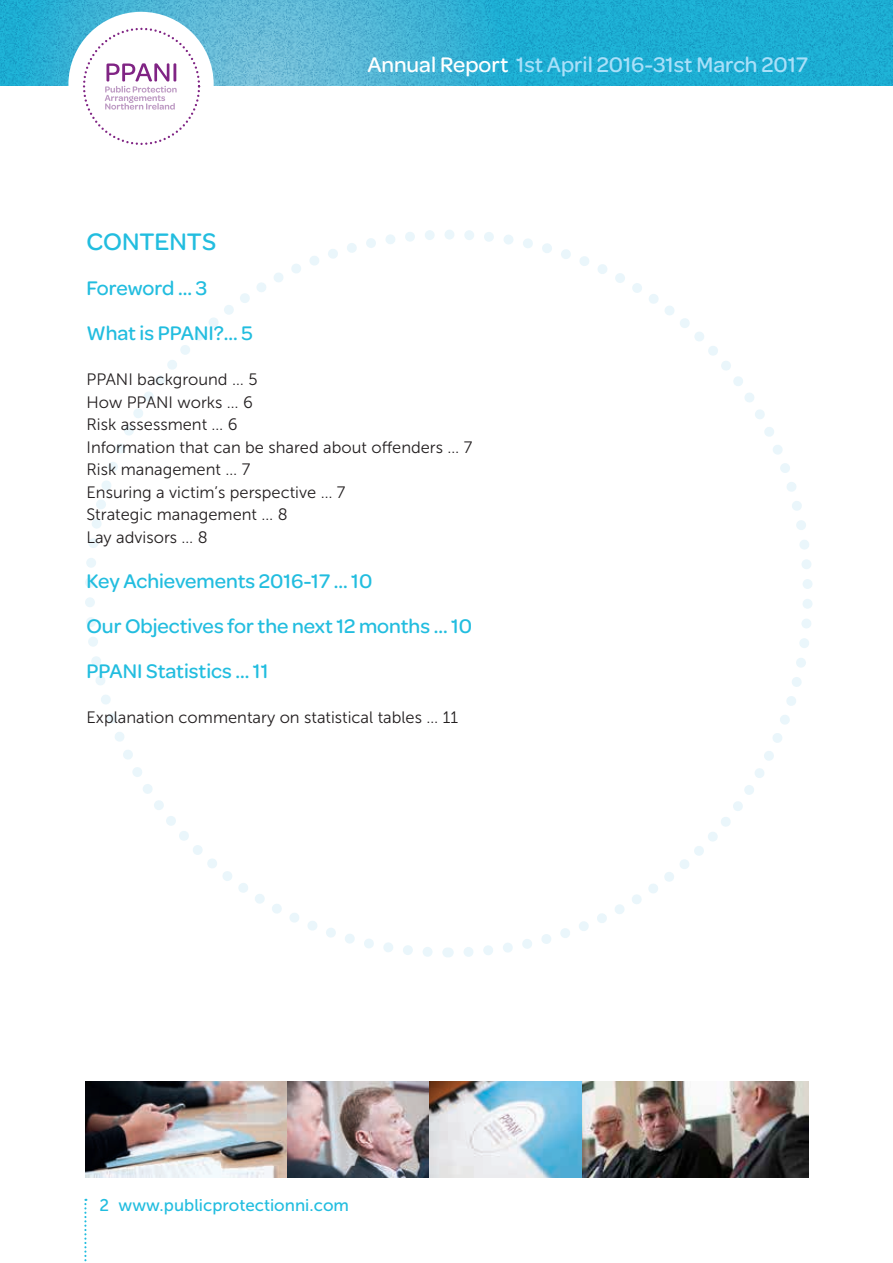
<style>
.page{position:relative;width:893px;height:1263px;background:#fff}
.page>*{position:absolute;margin:0;border:0;box-sizing:border-box;transform-origin:0 0}
.H_Heading{font:500 25.5px "Omnes";color:#22bddf}
.t1{font:500 22.5px "Omnes";color:#aae0f9}
.P_subhead{font:500 21px "Omnes";color:#22bddf}
.t2{font:16.95px "Museo Sans 500";color:#22bddf}
.P_body_copy{font:16.5px "Museo Sans 300";color:#231f20}
.s1{color:#fff}
</style>
<div class="page">
<img style="left:0;top:0;width:893px;height:85px">
<div style="left:68px;top:12px;width:146px;height:145px;background:#fff;border-radius:50%"></div>
<div style="left:83px;top:28px;width:117px;height:117px;border:2px dashed #802484;border-radius:50%"></div>
<svg style="left:105px;top:63px;width:72px;height:47px"></svg>
<svg style="left:84px;top:1199px;width:2px;height:63px"></svg>
<svg style="left:85px;top:230px;width:727px;height:727px"></svg>
<img style="left:429px;top:1081px;width:379px;height:97px">
<img style="left:85px;top:1081px;width:344px;height:97px">
<h2 class="t1" style="left:367px;top:52px;width:442px"><span class="s1">Annual Report</span> 1st April 2016-31st March 2017</h2>
<p class="H_Heading" style="left:86px;top:227px;width:131px">CONTENTS</p>
<p class="P_subhead" style="left:86px;top:276px;width:122px">Foreword … 3</p>
<p class="P_subhead" style="left:86px;top:321px;width:168px">What is PPANI?… 5</p>
<p class="P_body_copy" style="left:86px;top:370px;width:173px">PPANI background … 5</p>
<p class="P_body_copy" style="left:86px;top:393px;width:168px">How PPANI works … 6</p>
<p class="P_body_copy" style="left:86px;top:415px;width:153px">Risk assessment … 6</p>
<p class="P_body_copy" style="left:86px;top:438px;width:387px">Information that can be shared about offenders … 7</p>
<p class="P_body_copy" style="left:86px;top:460px;width:165px">Risk management … 7</p>
<p class="P_body_copy" style="left:86px;top:483px;width:260px">Ensuring a victim’s perspective … 7</p>
<p class="P_body_copy" style="left:86px;top:505px;width:203px">Strategic management … 8</p>
<p class="P_body_copy" style="left:86px;top:528px;width:123px">Lay advisors … 8</p>
<p class="P_subhead" style="left:86px;top:569px;width:287px">Key Achievements 2016-17 … 10</p>
<p class="P_subhead" style="left:86px;top:614px;width:387px">Our Objectives for the next 12 months … 10</p>
<p class="P_subhead" style="left:86px;top:659px;width:183px">PPANI Statistics … 11</p>
<p class="P_body_copy" style="left:86px;top:708px;width:373px">Explanation commentary on statistical tables … 11</p>
<p class="t2" style="left:99px;top:1195px;width:251px">2 www.publicprotectionni.com</p>
</div>
